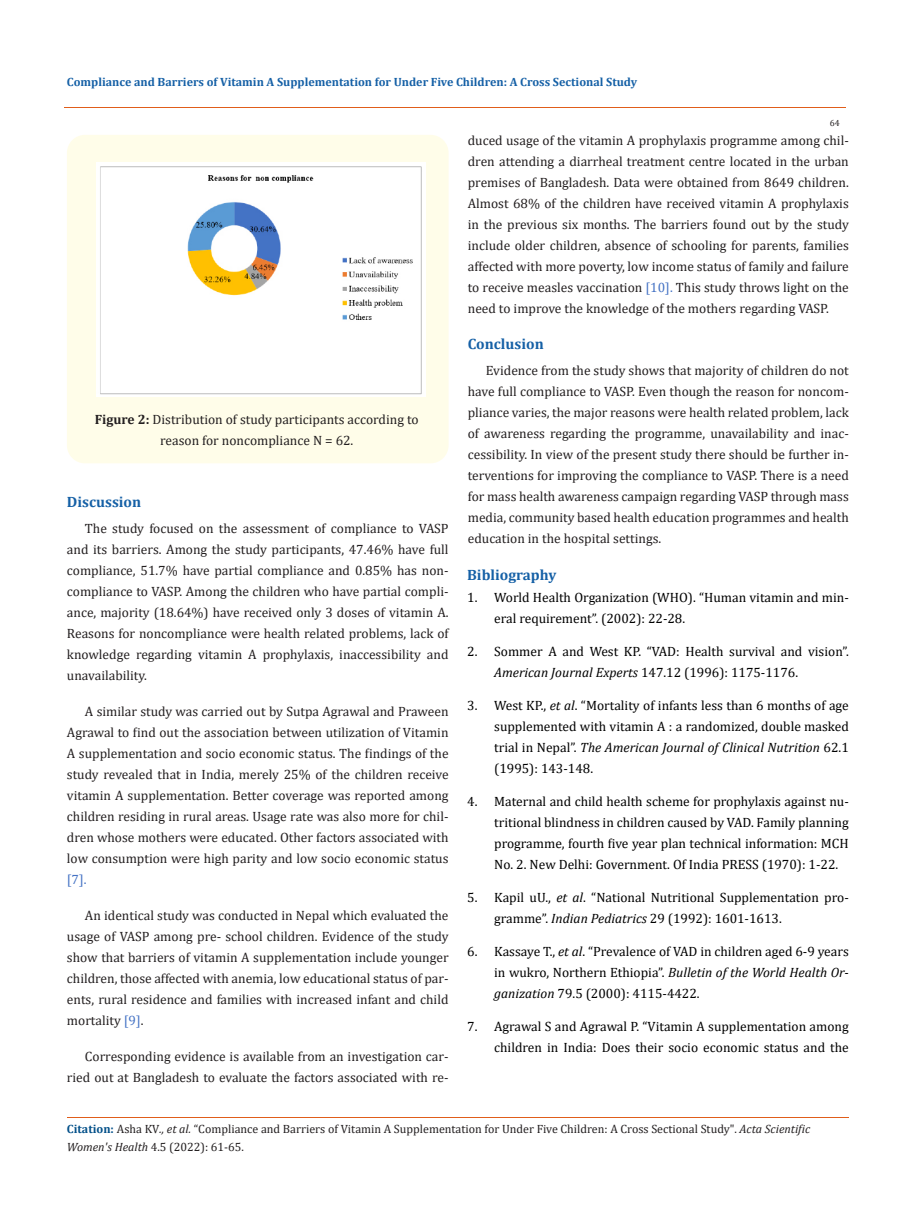
<style>
.page{position:relative;width:917px;height:1224px;background:#fff}
.page>*{position:absolute;margin:0;border:0;box-sizing:border-box;transform-origin:0 0}
.t1{font:700 15px "Cambria";color:#1560a6}
.t2{font:13.5px/21px "Cambria";color:#231f20;text-align:justify}
.t3{font:13.5px/21px "Cambria";color:#000}
.t4{font:12px/18px "Cambria";color:#231f20}
.t5{font:700 12px "Cambria";color:#1560a6}
.t6{font:9px "Cambria";color:#231f20}
.s1{font-weight:700}
.s2{color:#4472c4}
.s3{font-style:italic}
.s4{font-weight:700;color:#035089}
</style>
<div class="page">
<div style="left:67px;top:135px;width:381px;height:328px;background:#fffde9;border-radius:18px"></div>
<img style="left:96px;top:163px;width:330px;height:234px">
<hr style="left:64px;top:108px;width:781px;height:1px;background:#e05d1a">
<hr style="left:67px;top:1117px;width:781px;height:1px;background:#e05d1a">
<p class="t5" style="left:67px;top:73px;width:571px">Compliance and Barriers of Vitamin A Supplementation for Under Five Children: A Cross Sectional Study</p>
<p class="t6" style="left:829px;top:118px;width:11px">64</p>
<p class="t2" style="left:95px;top:409px;width:325px;text-align:center"><span class="s1">Figure 2:</span> Distribution of study participants according to reason for noncompliance N = 62.</p>
<p class="t1" style="left:67px;top:492px;width:76px">Discussion</p>
<p class="t2" style="left:67px;top:518px;width:383px;text-indent:18px">The study focused on the assessment of compliance to VASP and its barriers. Among the study participants, 47.46% have full compliance, 51.7% have partial compliance and 0.85% has non&shy;compliance to VASP. Among the children who have partial compli&shy;ance, majority (18.64%) have received only 3 doses of vitamin A.<br>Reasons for noncompliance were health related problems, lack of knowledge regarding vitamin A prophylaxis, inaccessibility and unavailability.</p>
<p class="t2" style="left:67px;top:701px;width:383px;text-indent:18px">A similar study was carried out by Sutpa Agrawal and Praween Agrawal to find out the association between utilization of Vitamin A supplementation and socio economic status. The findings of the study revealed that in India, merely 25% of the children receive vitamin A supplementation. Better coverage was reported among children residing in rural areas. Usage rate was also more for chil&shy;dren whose mothers were educated. Other factors associated with low consumption were high parity and low socio economic status <span class="s2">[7].</span></p>
<p class="t2" style="left:67px;top:905px;width:383px;text-indent:18px">An identical study was conducted in Nepal which evaluated the usage of VASP among pre- school children. Evidence of the study show that barriers of vitamin A supplementation include younger children, those affected with anemia, low educational status of par&shy;ents, rural residence and families with increased infant and child mortality <span class="s2">[9]</span>.</p>
<p class="t2" style="left:67px;top:1046px;width:383px;text-align:right">Corresponding evidence is available from an investigation car&shy;ried out at Bangladesh to evaluate the factors associated with re-</p>
<p class="t2" style="left:468px;top:130px;width:382px">duced usage of the vitamin A prophylaxis programme among chil&shy;dren attending a diarrheal treatment centre located in the urban premises of Bangladesh. Data were obtained from 8649 children.<br>Almost 68% of the children have received vitamin A prophylaxis in the previous six months. The barriers found out by the study include older children, absence of schooling for parents, families affected with more poverty, low income status of family and failure to receive measles vaccination <span class="s2">[10].</span> This study throws light on the need to improve the knowledge of the mothers regarding VASP.</p>
<p class="t1" style="left:468px;top:334px;width:77px">Conclusion</p>
<p class="t2" style="left:468px;top:360px;width:382px;text-indent:18px">Evidence from the study shows that majority of children do not have full compliance to VASP. Even though the reason for noncom&shy;pliance varies, the major reasons were health related problem, lack of awareness regarding the programme, unavailability and inac&shy;cessibility. In view of the present study there should be further in&shy;terventions for improving the compliance to VASP. There is a need for mass health awareness campaign regarding VASP through mass media, community based health education programmes and health education in the hospital settings.</p>
<p class="t1" style="left:467px;top:565px;width:91px">Bibliography</p>
<p class="t3" style="left:494px;top:587px;width:356px;text-indent:-27px">1. World Health Organization (WHO). “Human vitamin and min&shy;eral requirement”. (2002): 22-28.</p>
<p class="t3" style="left:494px;top:641px;width:356px;text-indent:-27px">2. Sommer A and West KP. “VAD: Health survival and vision”.<br><span class="s3">American Journal Experts</span> 147.12 (1996): 1175-1176.</p>
<p class="t3" style="left:494px;top:695px;width:356px;text-align:justify;text-indent:-27px">3. West KP., <span class="s3">et al</span>. “Mortality of infants less than 6 months of age supplemented with vitamin A : a randomized, double masked trial in Nepal”. <span class="s3">The American Journal of Clinical Nutrition</span> 62.1 (1995): 143-148.</p>
<p class="t3" style="left:494px;top:791px;width:356px;text-align:justify;text-indent:-27px">4. Maternal and child health scheme for prophylaxis against nu&shy;tritional blindness in children caused by VAD. Family planning programme, fourth five year plan technical information: MCH No. 2. New Delhi: Government. Of India PRESS (1970): 1-22.</p>
<p class="t3" style="left:494px;top:887px;width:356px;text-indent:-27px">5. Kapil uU., <span class="s3">et al</span>. “National Nutritional Supplementation pro&shy;gramme”. <span class="s3">Indian Pediatrics</span> 29 (1992): 1601-1613.</p>
<p class="t3" style="left:494px;top:941px;width:356px;text-align:justify;text-indent:-27px">6. Kassaye T., <span class="s3">et al</span>. “Prevalence of VAD in children aged 6-9 years in wukro, Northern Ethiopia”. <span class="s3">Bulletin of the World Health Or&shy;ganization</span> 79.5 (2000): 4115-4422.</p>
<p class="t3" style="left:467px;top:1016px;width:383px;text-align:right">7. Agrawal S and Agrawal P. “Vitamin A supplementation among children in India: Does their socio economic status and the</p>
<p class="t4" style="left:67px;top:1120px;width:744px"><span class="s4">Citation:</span> Asha KV<span class="s3">., et al.</span> “Compliance and Barriers of Vitamin A Supplementation for Under Five Children: A Cross Sectional Study". <span class="s3">Acta Scientific<br>Women's Health</span> 4.5 (2022): 61-65.</p>
</div>
